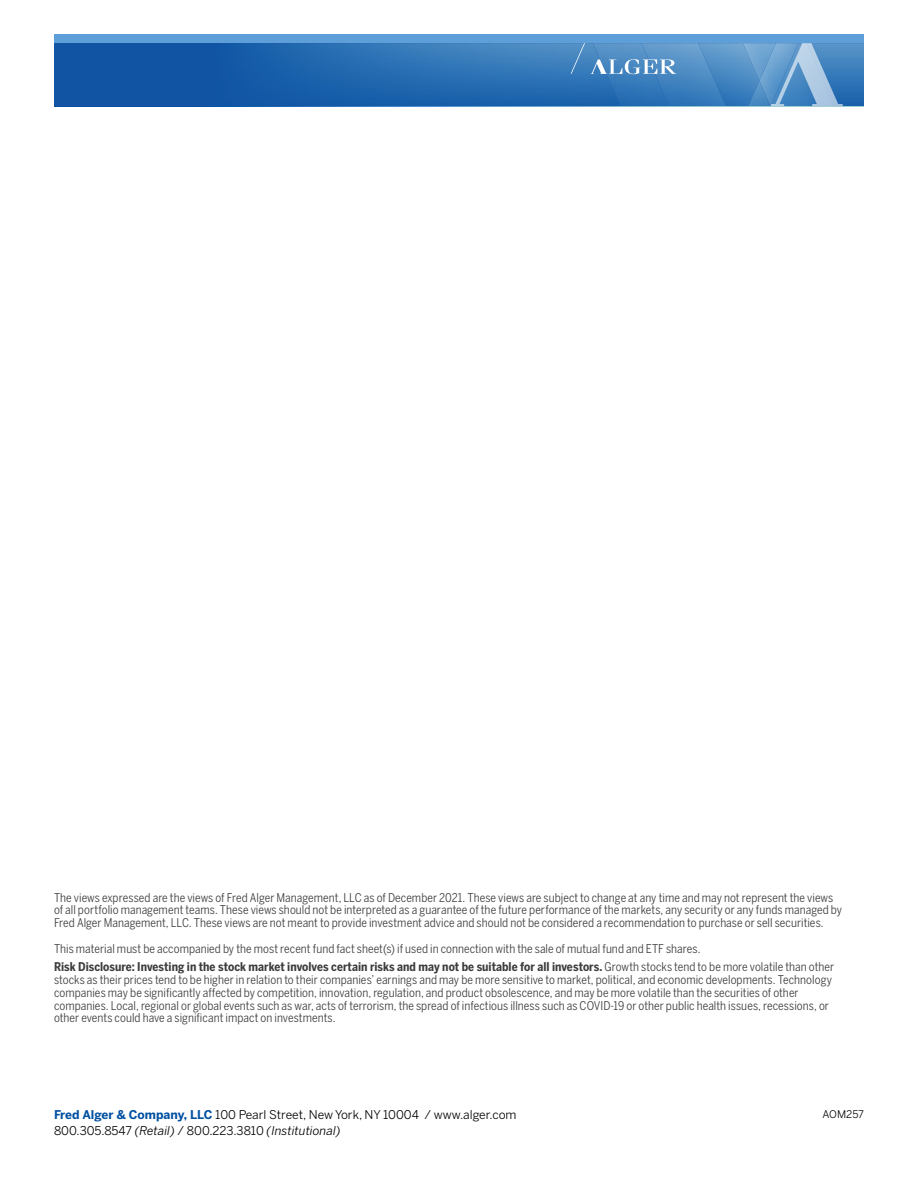
<style>
.page{position:relative;width:918px;height:1188px;background:#fff}
.page>*{position:absolute;margin:0;border:0;box-sizing:border-box;transform-origin:0 0}
.Subhead{font:12px/12.8px "Benton Sans Cond";letter-spacing:.005em;color:#3c3c3e}
.t1{font:12px/15.9px "Benton Sans";color:#000}
.t2{font:10.5px "Benton Sans";color:#000}
.s1{font-weight:700}
.s2{font-weight:700;color:#0050a1}
.s3{font-style:italic}
</style>
<div class="page">
<img style="left:54px;top:43px;width:810px;height:63px">
<img style="left:726px;top:43px;width:17px;height:63px">
<img style="left:593px;top:43px;width:48px;height:63px">
<img style="left:641px;top:43px;width:85px;height:63px">
<img style="left:743px;top:43px;width:28px;height:63px">
<img style="left:748px;top:81px;width:23px;height:25px">
<svg style="left:771px;top:43px;width:72px;height:63px"></svg>
<div style="left:54px;top:34px;width:810px;height:9px;background:#5e9ed9"></div>
<svg style="left:571px;top:43px;width:14px;height:31px"></svg>
<svg style="left:591px;top:59px;width:85px;height:15px"></svg>
<p class="Subhead" style="left:54px;top:891px;width:790px">The views expressed are the views of Fred Alger Management, LLC as of December 2021. These views are subject to change at any time and may not represent the views of all portfolio management teams. These views should not be interpreted as a guarantee of the future performance of the markets, any security or any funds managed by<br>Fred Alger Management, LLC. These views are not meant to provide investment advice and should not be considered a recommendation to purchase or sell securities.</p>
<p class="Subhead" style="left:54px;top:942px;width:648px">This material must be accompanied by the most recent fund fact sheet(s) if used in connection with the sale of mutual fund and ETF shares.</p>
<p class="Subhead" style="left:54px;top:960px;width:782px"><span class="s1">Risk Disclosure: Investing in the stock market involves certain risks and may not be suitable for all investors.</span> Growth stocks tend to be more volatile than other stocks as their prices tend to be higher in relation to their companies’ earnings and may be more sensitive to market, political, and economic developments. Technology companies may be significantly affected by competition, innovation, regulation, and product obsolescence, and may be more volatile than the securities of other companies. Local, regional or global events such as war, acts of terrorism, the spread of infectious illness such as COVID-19 or other public health issues, recessions, or other events could have a significant impact on investments.</p>
<p class="t1" style="left:54px;top:1106px;width:464px"><span class="s2">Fred Alger &amp; Company, LLC</span> 100 Pearl Street, New York, NY 10004 / www.alger.com<br>800.305.8547 <span class="s3">(Retail)</span> / 800.223.3810 <span class="s3">(Institutional)</span></p>
<p class="t2" style="left:823px;top:1108px;width:43px">AOM257</p>
</div>
